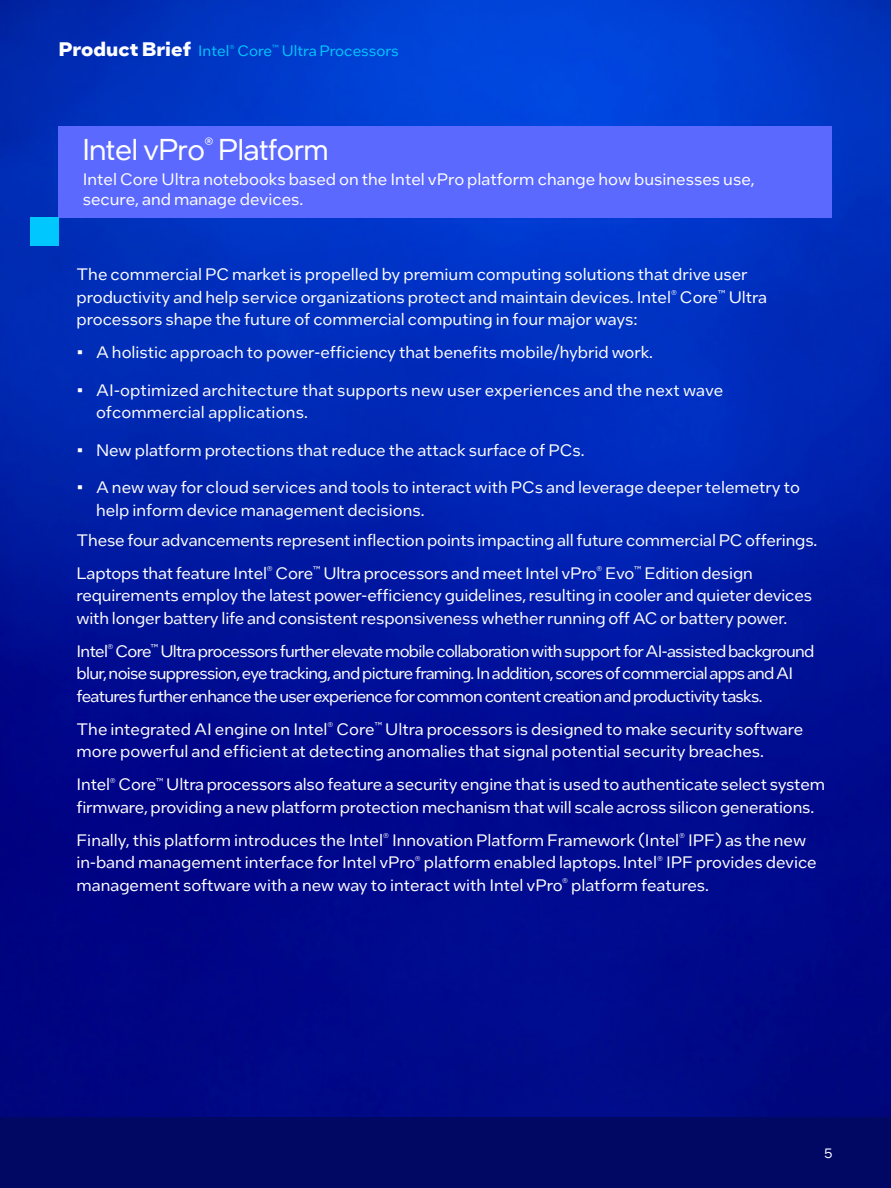
<style>
.page{position:relative;width:891px;height:1188px;background:#fff}
.page>*{position:absolute;margin:0;border:0;box-sizing:border-box;transform-origin:0 0}
.t1{font:30px "Intel One Display";color:#fff}
.t2{font:16.5px/22.5px "Intel One Text";letter-spacing:-.005em;color:#fff}
.t3{font:16.5px/22.5px "Intel One Text";letter-spacing:-.04em;color:#fff}
.t4{font:15px "Intel One Text";color:#00c7fd}
.t5{font:13.5px "Intel One Display";color:#fff}
.s1{font-weight:700;font-size:19.5px;color:#fff}
</style>
<div class="page">
<img style="left:0;top:0;width:891px;height:1117px">
<div style="left:58px;top:126px;width:774px;height:92px;background:#5b69ff"></div>
<div style="left:30px;top:218px;width:28px;height:28px;background:#00c7fd"></div>
<div style="left:0;top:1117px;width:891px;height:71px;background:#000864"></div>
<p class="t4" style="left:58px;top:40px;width:342px"><span class="s1">Product Brief</span> Intel<sup>®</sup> Core<sup>™</sup> Ultra Processors</p>
<h1 class="t1" style="left:83px;top:131px;width:247px">Intel vPro<sup>®</sup> Platform</h1>
<p class="t2" style="left:83px;top:169px;width:674px;line-height:19.8px">Intel Core Ultra notebooks based on the Intel vPro platform change how businesses use, secure, and manage devices.</p>
<p class="t2" style="left:76px;top:262px;width:692px">The commercial PC market is propelled by premium computing solutions that drive user productivity and help service organizations protect and maintain devices. Intel<sup>®</sup> Core<sup>™</sup> Ultra processors shape the future of commercial computing in four major ways:</p>
<p class="t2" style="left:76px;top:340px;width:578px">• A holistic approach to power-efficiency that benefits mobile/hybrid work.</p>
<p class="t2" style="left:96px;top:378px;width:629px;text-indent:-20px">• AI-optimized architecture that supports new user experiences and the next wave ofcommercial applications.</p>
<p class="t2" style="left:76px;top:438px;width:510px">• New platform protections that reduce the attack surface of PCs.</p>
<p class="t2" style="left:96px;top:475px;width:705px;text-indent:-20px">• A new way for cloud services and tools to interact with PCs and leverage deeper telemetry to help inform device management decisions.</p>
<p class="t2" style="left:76px;top:523px;width:742px;line-height:33px">These four advancements represent inflection points impacting all future commercial PC offerings.<br>Laptops that feature Intel<sup>®</sup> Core<sup>™</sup> Ultra processors and meet Intel vPro<sup>®</sup> Evo<sup>™</sup> Edition design</p>
<p class="t2" style="left:77px;top:583px;width:737px">requirements employ the latest power-efficiency guidelines, resulting in cooler and quieter devices with longer battery life and consistent responsiveness whether running off AC or battery power.</p>
<p class="t3" style="left:76px;top:639px;width:739px">Intel<sup>®</sup> Core<sup>™</sup> Ultra processors further elevate mobile collaboration with support for AI-assisted background blur, noise suppression, eye tracking, and picture framing. In addition, scores of commercial apps and AI features further enhance the user experience for common content creation and productivity tasks.</p>
<p class="t2" style="left:76px;top:717px;width:728px">The integrated AI engine on Intel<sup>®</sup> Core<sup>™</sup> Ultra processors is designed to make security software more powerful and efficient at detecting anomalies that signal potential security breaches.</p>
<p class="t2" style="left:77px;top:772px;width:750px">Intel<sup>®</sup> Core<sup>™</sup> Ultra processors also feature a security engine that is used to authenticate select system firmware, providing a new platform protection mechanism that will scale across silicon generations.</p>
<p class="t2" style="left:77px;top:828px;width:742px">Finally, this platform introduces the Intel<sup>®</sup> Innovation Platform Framework (Intel<sup>®</sup> IPF) as the new in-band management interface for Intel vPro<sup>®</sup> platform enabled laptops. Intel<sup>®</sup> IPF provides device management software with a new way to interact with Intel vPro<sup>®</sup> platform features.</p>
<p class="t5" style="left:825px;top:1145px;width:9px">5</p>
</div>
